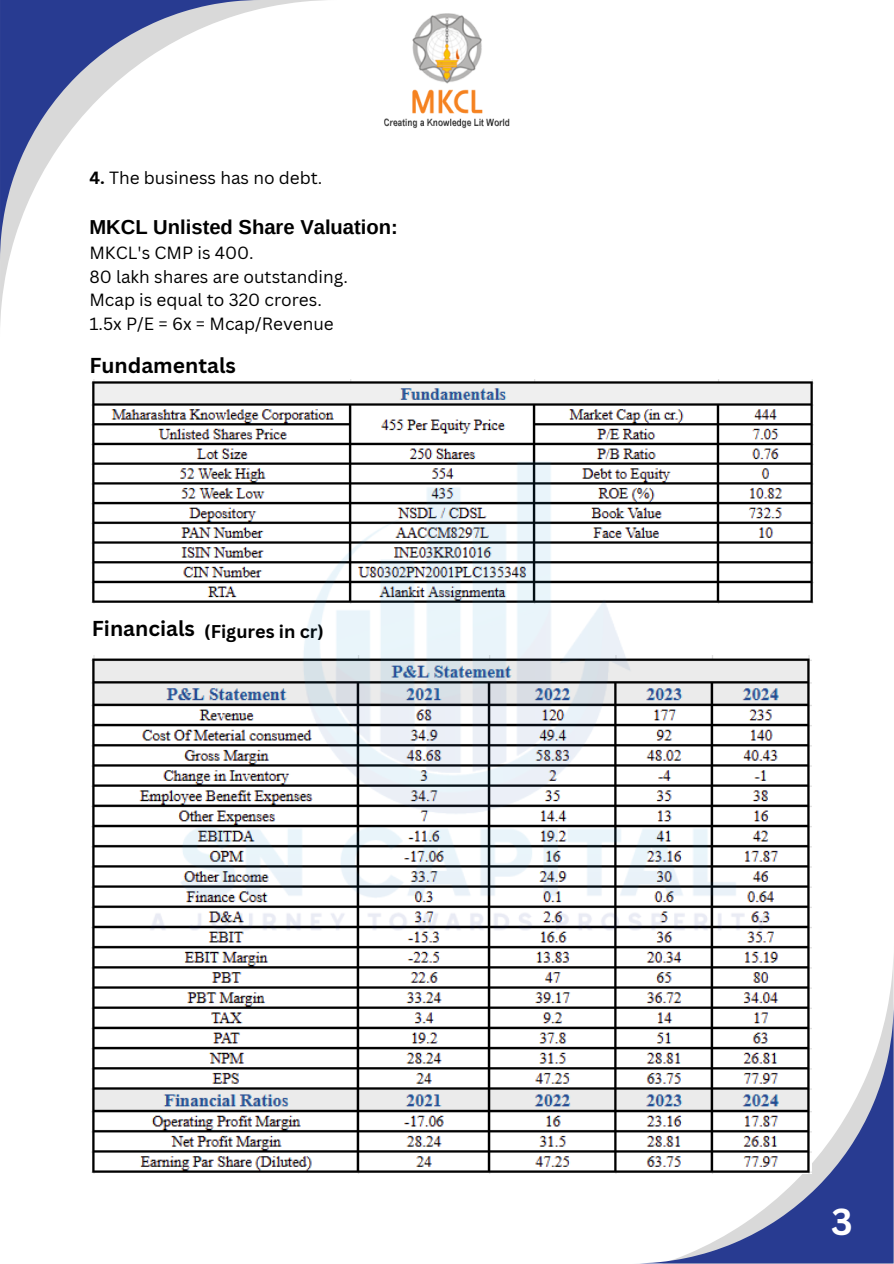
<style>
.page{position:relative;width:894px;height:1264px;background:#fff}
.page>*{position:absolute;margin:0;border:0;box-sizing:border-box;transform-origin:0 0}
.t1{font:700 36.6px "Canva Sans";color:#fff}
.t2{font:700 21px "Canva Sans";color:#000}
.t3{font:700 20.25px "Arimo";color:#000}
.t4{font:700 18px "Canva Sans";color:#000}
.t5{font:17.25px/23.7px "Canva Sans";color:#000}
.s1{font-weight:700}
</style>
<div class="page">
<svg style="left:0;top:0;width:325px;height:325px"></svg>
<svg style="left:0;top:0;width:261px;height:261px"></svg>
<svg style="left:648px;top:1002px;width:245px;height:261px"></svg>
<img style="left:384px;top:13px;width:126px;height:116px">
<img style="left:92px;top:379px;width:721px;height:224px">
<img style="left:92px;top:655px;width:719px;height:518px">
<img style="left:111px;top:429px;width:698px;height:531px">
<p class="t5" style="left:89px;top:165px;width:234px"><span class="s1">4.</span> The business has no debt.</p>
<p class="t3" style="left:89px;top:216px;width:310px">MKCL Unlisted Share Valuation:</p>
<p class="t5" style="left:89px;top:240px;width:260px">MKCL's CMP is 400.<br>80 lakh shares are outstanding.<br>Mcap is equal to 320 crores.<br>1.5x P/E = 6x = Mcap/Revenue</p>
<h1 class="t2" style="left:89px;top:351px;width:148px">Fundamentals</h1>
<p class="t2" style="left:92px;top:613px;width:105px">Financials</p>
<h2 class="t4" style="left:204px;top:618px;width:121px">(Figures in cr)</h2>
<p class="t1" style="left:830px;top:1195px;width:23px">3</p>
</div>
